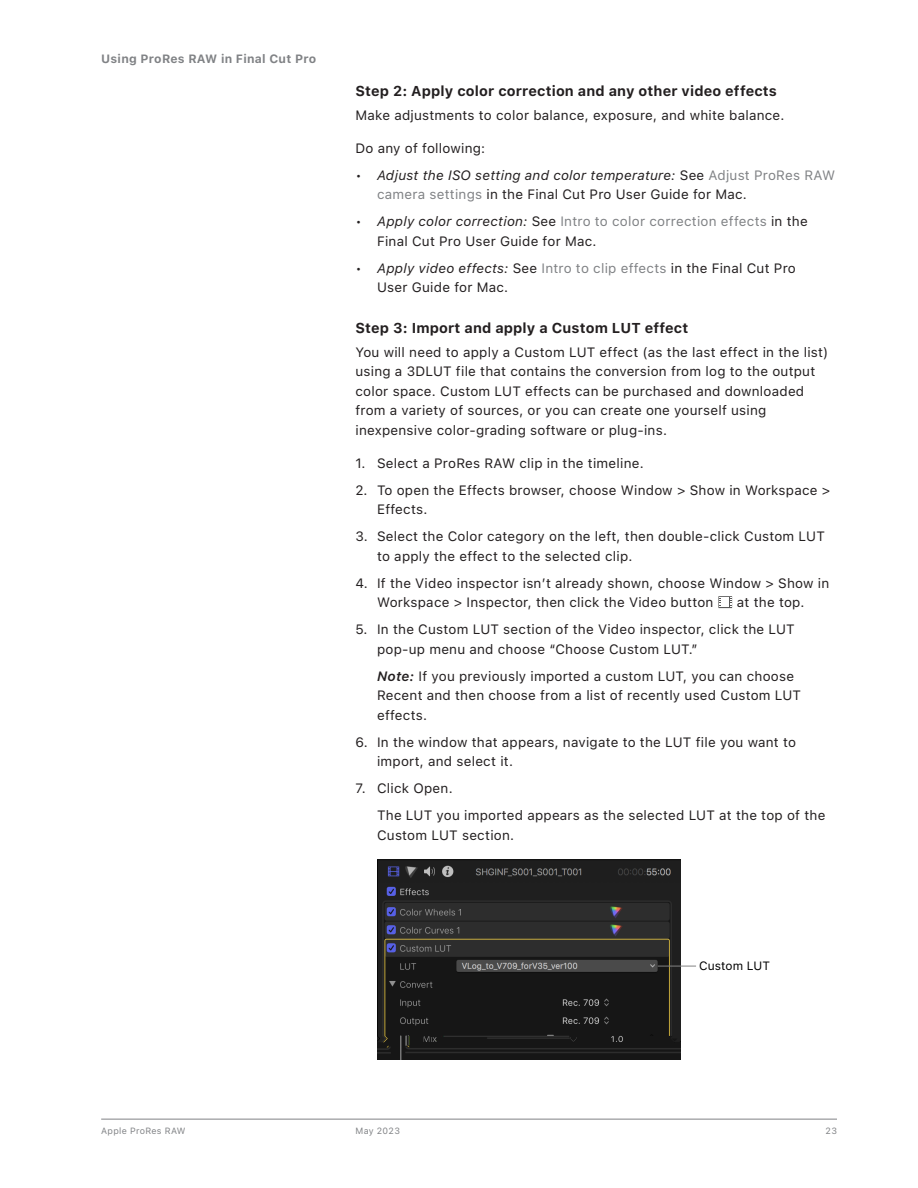
<style>
.page{position:relative;width:918px;height:1188px;background:#fff}
.page>*{position:absolute;margin:0;border:0;box-sizing:border-box;transform-origin:0 0}
.SFP-Task_Heading{font:700 14.25px "SF Pro Text";letter-spacing:.01em;color:#231f20}
.SFP-Body{font:13.5px/19.5px "SF Pro Text";letter-spacing:.015em;color:#231f20}
.SFP-Body_Sub{font:13.5px/19.5px "SF Pro Text";letter-spacing:.015em;color:#231f20}
.t1{font:italic 13.5px/19.5px "SF Pro Text";letter-spacing:.015em;color:#231f20}
.SFP-Header{font:700 12px "SF Pro Text";letter-spacing:.025em;color:#808285}
.t2{font:12px "SF Pro Text";letter-spacing:.01em;color:#000}
.t3{font:9px "SF Pro Text";letter-spacing:.035em;color:#808285}
.s1{font-style:normal}
.s2{font-style:normal;color:#808285}
.s3{font-style:italic}
.s4{color:#808285}
.s5{font-weight:600;font-style:italic}
</style>
<div class="page">
<hr style="left:101px;top:1119px;width:736px;height:1px;background:#808285">
<svg style="left:718px;top:596px;width:14px;height:12px"></svg>
<svg style="left:719px;top:597px;width:12px;height:10px"></svg>
<img style="left:378px;top:859px;width:303px;height:201px">
<hr style="left:658px;top:966px;width:38px;height:1px;background:#828282">
<p class="SFP-Header" style="left:101px;top:52px;width:217px">Using ProRes RAW in Final Cut Pro</p>
<p class="SFP-Task_Heading" style="left:355px;top:83px;width:423px">Step 2: Apply color correction and any other video effects</p>
<p class="SFP-Body" style="left:355px;top:105px;width:431px">Make adjustments to color balance, exposure, and white balance.</p>
<p class="SFP-Body" style="left:355px;top:138px;width:131px">Do any of following:</p>
<p class="t1" style="left:377px;top:165px;width:460px;text-indent:-22px"><span class="s1">•</span> Adjust the ISO setting and color temperature: <span class="s1">See</span> <span class="s2">Adjust ProRes RAW camera settings</span> <span class="s1">in the Final Cut Pro User Guide for Mac.</span></p>
<p class="SFP-Body" style="left:377px;top:212px;width:432px;text-indent:-22px">• <span class="s3">Apply color correction:</span> See <span class="s4">Intro to color correction effects</span> in the<br>Final Cut Pro User Guide for Mac.</p>
<p class="SFP-Body" style="left:377px;top:258px;width:420px;text-indent:-22px">• <span class="s3">Apply video effects:</span> See <span class="s4">Intro to clip effects</span> in the Final Cut Pro<br>User Guide for Mac.</p>
<p class="SFP-Task_Heading" style="left:355px;top:320px;width:334px">Step 3: Import and apply a Custom LUT effect</p>
<p class="SFP-Body" style="left:355px;top:342px;width:474px">You will need to apply a Custom LUT effect (as the last effect in the list) using a 3DLUT file that contains the conversion from log to the output color space. Custom LUT effects can be purchased and downloaded from a variety of sources, or you can create one yourself using inexpensive color-grading software or plug-ins.</p>
<p class="SFP-Body" style="left:355px;top:453px;width:290px">1. Select a ProRes RAW clip in the timeline.</p>
<p class="SFP-Body" style="left:377px;top:480px;width:455px;text-indent:-22px">2. To open the Effects browser, choose Window &gt; Show in Workspace &gt;<br>Effects.</p>
<p class="SFP-Body" style="left:377px;top:527px;width:449px;text-indent:-22px">3. Select the Color category on the left, then double-click Custom LUT to apply the effect to the selected clip.</p>
<p class="SFP-Body" style="left:377px;top:573px;width:454px;text-indent:-22px">4. If the Video inspector isn’t already shown, choose Window &gt; Show in<br>Workspace &gt; Inspector, then click the Video button</p>
<p class="SFP-Body" style="left:737px;top:593px;width:69px">at the top.</p>
<p class="SFP-Body" style="left:377px;top:620px;width:419px;text-indent:-22px">5. In the Custom LUT section of the Video inspector, click the LUT pop‑up menu and choose “Choose Custom LUT.”</p>
<p class="SFP-Body_Sub" style="left:377px;top:666px;width:426px"><span class="s5">Note:</span> If you previously imported a custom LUT, you can choose<br>Recent and then choose from a list of recently used Custom LUT effects.</p>
<p class="SFP-Body" style="left:377px;top:732px;width:421px;text-indent:-22px">6. In the window that appears, navigate to the LUT file you want to import, and select it.</p>
<p class="SFP-Body" style="left:355px;top:779px;width:99px">7. Click Open.</p>
<p class="SFP-Body_Sub" style="left:377px;top:806px;width:450px">The LUT you imported appears as the selected LUT at the top of the<br>Custom LUT section.</p>
<p class="t2" style="left:699px;top:959px;width:73px">Custom LUT</p>
<p class="t3" style="left:101px;top:1126px;width:86px">Apple ProRes RAW</p>
<p class="t3" style="left:356px;top:1126px;width:46px">May 2023</p>
<p class="t3" style="left:826px;top:1126px;width:13px">23</p>
</div>
